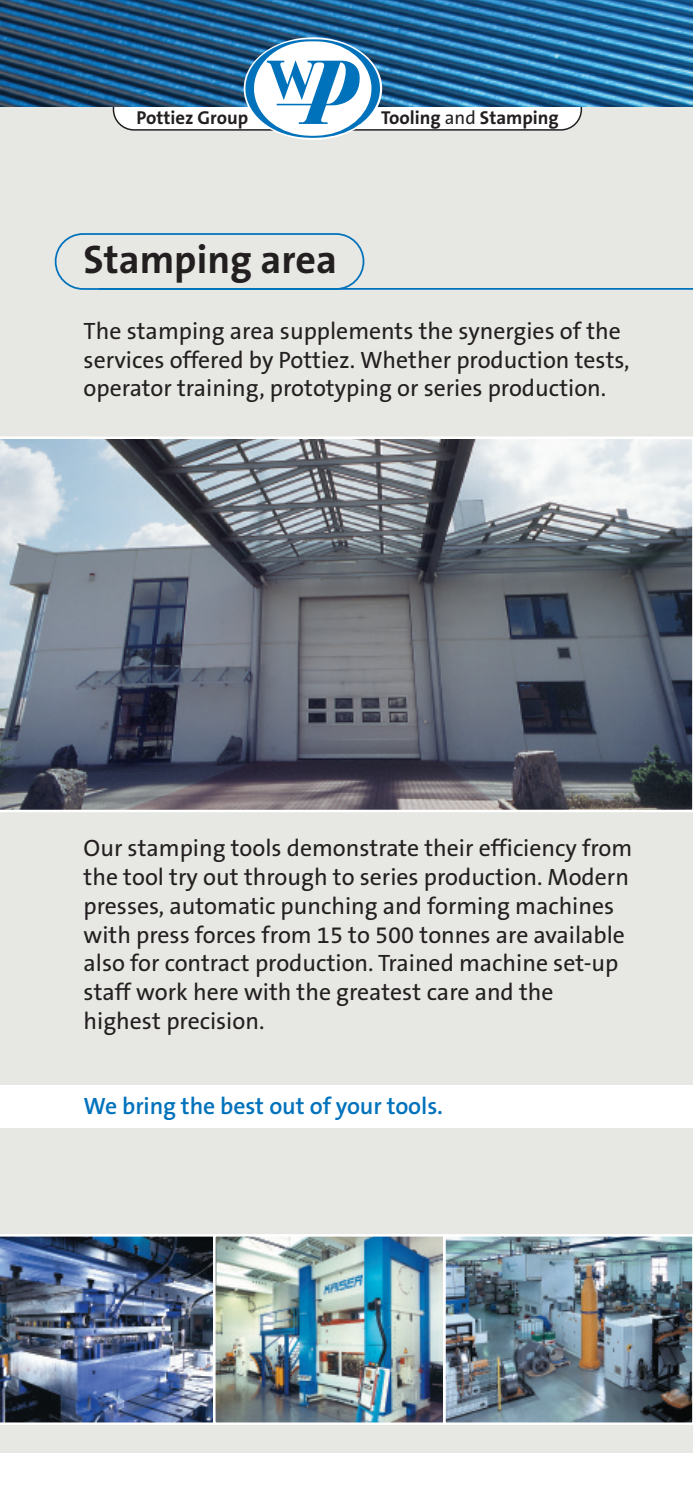
<style>
.page{position:relative;width:693px;height:1487px;background:#fff}
.page>*{position:absolute;margin:0;border:0;box-sizing:border-box;transform-origin:0 0}
.t1{font:700 40px "The Sans B7";color:#231f20}
.t2{font:23.75px/28.8px "The Sans B5 Plain";color:#231f20}
.t3{font:600 23.75px "The Sans B6";letter-spacing:-.005em;color:#0072bc}
.t4{font:700 18.75px "The Sans B7";color:#231f20}
.s1{font-family:"The Sans B5 Plain";font-weight:400}
</style>
<div class="page">
<div style="left:0;top:0;width:693px;height:1486px;background:#e7e7e3"></div>
<div style="left:0;top:1453px;width:693px;height:33px;background:#fff"></div>
<div style="left:0;top:1085px;width:693px;height:43px;background:#fff"></div>
<img style="left:0;top:0;width:693px;height:106px">
<svg style="left:113px;top:39px;width:469px;height:99px;background:#739cba"></svg>
<img style="left:0;top:1234px;width:213px;height:190px">
<img style="left:445px;top:1234px;width:248px;height:190px">
<img style="left:216px;top:1237px;width:226px;height:184px">
<div style="left:213px;top:1234px;width:232px;height:190px;border:2px solid #fff"></div>
<svg style="left:0;top:436px;width:693px;height:376px;background:#747b85"></svg>
<hr style="left:99px;top:288px;width:594px;height:2px;background:#0072bc">
<svg style="left:55px;top:233px;width:309px;height:57px"></svg>
<p class="t4" style="left:136px;top:107px;width:113px">Pottiez Group</p>
<p class="t4" style="left:381px;top:107px;width:179px">Tooling <span class="s1">and</span> Stamping</p>
<h1 class="t1" style="left:84px;top:239px;width:255px">Stamping area</h1>
<p class="t2" style="left:84px;top:318px;width:547px">The stamping area supplements the synergies of the services offered by Pottiez. Whether production tests, operator training, prototyping or series production.</p>
<p class="t2" style="left:84px;top:834px;width:550px">Our stamping tools demonstrate their efficiency from the tool try out through to series production. Modern presses, automatic punching and forming machines with press forces from 15 to 500 tonnes are available also for contract production. Trained machine set-up staff work here with the greatest care and the highest precision.</p>
<p class="t3" style="left:84px;top:1093px;width:361px">We bring the best out of your tools.</p>
</div>
